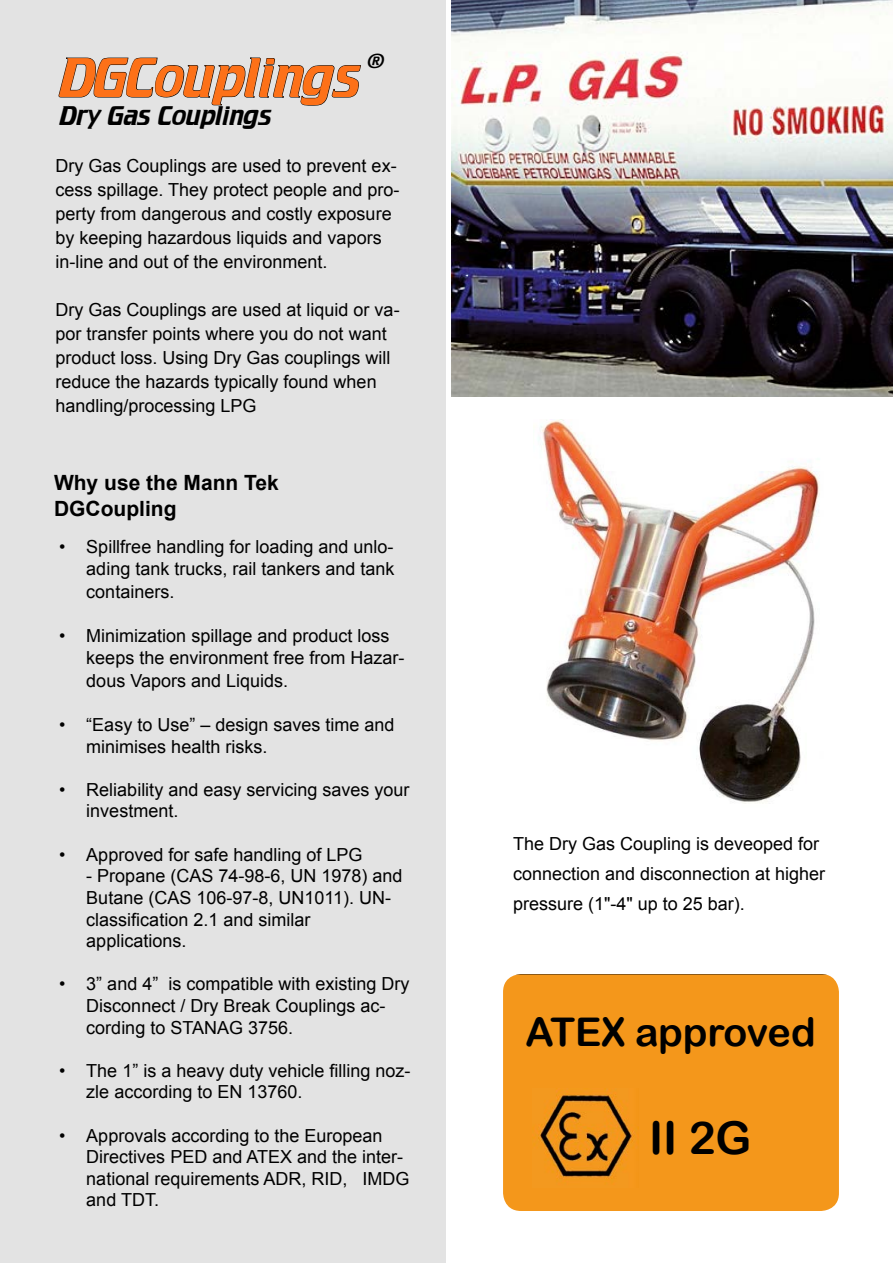
<style>
.page{position:relative;width:893px;height:1263px;background:#fff}
.page>*{position:absolute;margin:0;border:0;box-sizing:border-box;transform-origin:0 0}
.t1{font:48.6px "Generation";color:#fd7118}
.t2{font:45.3px "Arial Rounded MT Bold";color:#000}
.t3{font:39.45px "Arial Rounded MT Bold";letter-spacing:-.005em;color:#000}
.t4{font:23.55px "Generation";color:#000}
.t5{font:21.3px "Generation";color:#000}
.t6{font:700 21px/25.2px "Arial";color:#000}
.t7{font:18px/21.6px "Arial";color:#000}
</style>
<div class="page">
<div style="left:0;top:0;width:446px;height:1263px;background:#e3e3e3"></div>
<svg style="left:58px;top:57px;width:303px;height:49px"></svg>
<div style="left:503px;top:974px;width:336px;height:237px;background:#f4971b"></div>
<img style="left:533px;top:1089px;width:106px;height:99px">
<img style="left:451px;top:0;width:442px;height:397px">
<img style="left:538px;top:420px;width:282px;height:384px">
<h1 class="t1" style="left:59px;top:45px;width:303px">DGCouplings</h1>
<p class="t5" style="left:367px;top:45px;width:19px">®</p>
<h3 class="t4" style="left:59px;top:100px;width:214px">Dry Gas Couplings</h3>
<p class="t7" style="left:55px;top:154px;width:345px;line-height:24px">Dry Gas Couplings are used to prevent ex&shy;cess spillage. They protect people and pro&shy;perty from dangerous and costly exposure by keeping hazardous liquids and vapors in-line and out of the environment.</p>
<p class="t7" style="left:55px;top:298px;width:346px;line-height:24px">Dry Gas Couplings are used at liquid or va&shy;por transfer points where you do not want product loss. Using Dry Gas couplings will reduce the hazards typically found when handling/processing LPG</p>
<p class="t6" style="left:54px;top:471px;width:226px">Why use the Mann Tek<br>DGCoupling</p>
<p class="t7" style="left:86px;top:535px;width:310px;line-height:22.5px;text-align:justify;text-indent:-27px">• Spillfree handling for loading and unlo&shy;ading tank trucks, rail tankers and tank containers.</p>
<p class="t7" style="left:86px;top:625px;width:320px;line-height:22.5px;text-indent:-27px">• Minimization spillage and product loss keeps the environment free from Hazar&shy;dous Vapors and Liquids.</p>
<p class="t7" style="left:86px;top:714px;width:310px;text-indent:-27px">• “Easy to Use” – design saves time and minimises health risks.</p>
<p class="t7" style="left:86px;top:779px;width:325px;text-indent:-27px">• Reliability and easy servicing saves your investment.</p>
<p class="t7" style="left:59px;top:844px;width:305px">• Approved for safe handling of LPG</p>
<p class="t7" style="left:86px;top:865px;width:318px">- Propane (CAS 74-98-6, UN 1978) and<br>Butane (CAS 106-97-8, UN1011). UN&shy;classification 2.1 and similar applications.</p>
<p class="t7" style="left:86px;top:973px;width:325px;text-indent:-27px">• 3” and 4” is compatible with existing Dry<br>Disconnect / Dry Break Couplings ac&shy;cording to STANAG 3756.</p>
<p class="t7" style="left:86px;top:1060px;width:326px;text-indent:-27px">• The 1” is a heavy duty vehicle filling noz&shy;zle according to EN 13760.</p>
<p class="t7" style="left:86px;top:1124px;width:325px;text-indent:-27px">• Approvals according to the European<br>Directives PED and ATEX and the inter&shy;national requirements ADR, RID, IMDG and TDT.</p>
<p class="t7" style="left:513px;top:829px;width:314px;line-height:30px">The Dry Gas Coupling is deveoped for connection and disconnection at higher pressure (1"-4" up to 25 bar).</p>
<h3 class="t3" style="left:525px;top:1008px;width:292px">ATEX approved</h3>
<h2 class="t2" style="left:649px;top:1111px;width:104px">II 2G</h2>
</div>
